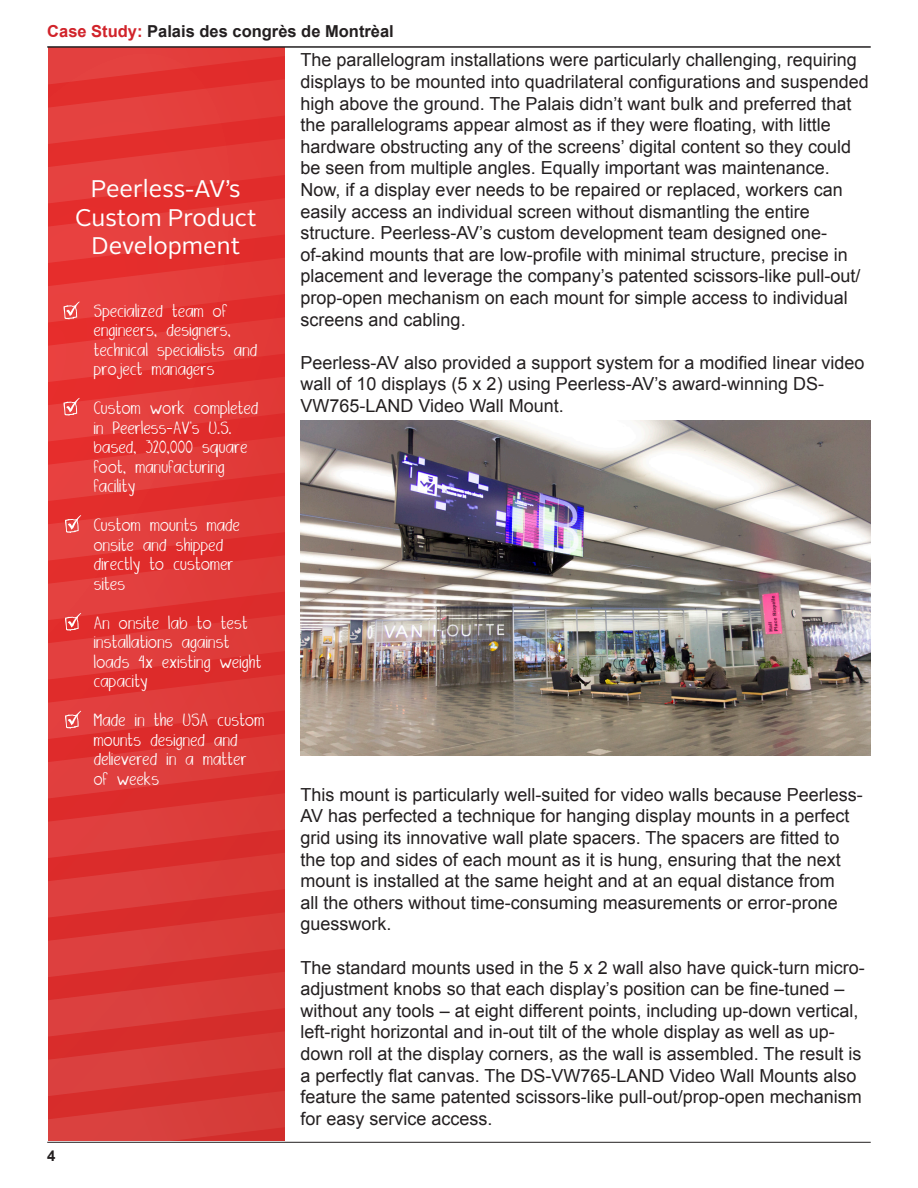
<style>
.page{position:relative;width:918px;height:1188px;background:#fff}
.page>*{position:absolute;margin:0;border:0;box-sizing:border-box;transform-origin:0 0}
.t1{font:24px/28.8px "Alright Sans";color:#fff;text-align:center}
.t2{font:18px/21.6px "Arial";color:#231f20}
.t3{font:18px/19.5px "Amanda";color:#fff}
.t4{font:700 16.5px "Arial";color:#231f20}
.t5{font:700 15px "Arial";color:#231f20}
.s1{color:#d1232a}
</style>
<div class="page">
<svg style="left:48px;top:414px;width:236px;height:53px;background:#e23634"></svg>
<svg style="left:48px;top:355px;width:236px;height:59px;background:#e33735"></svg>
<svg style="left:48px;top:295px;width:236px;height:60px;background:#e43735"></svg>
<svg style="left:48px;top:467px;width:236px;height:119px;background:#e13735"></svg>
<svg style="left:48px;top:236px;width:236px;height:59px;background:#e43736"></svg>
<svg style="left:48px;top:176px;width:236px;height:60px;background:#e43736"></svg>
<svg style="left:48px;top:48px;width:236px;height:128px;background:#e23836"></svg>
<svg style="left:48px;top:950px;width:236px;height:53px;background:#d83634"></svg>
<svg style="left:48px;top:890px;width:236px;height:60px;background:#da3735"></svg>
<svg style="left:48px;top:1003px;width:236px;height:138px;background:#d73836"></svg>
<svg style="left:48px;top:831px;width:236px;height:59px;background:#db3635"></svg>
<svg style="left:48px;top:771px;width:236px;height:60px;background:#dc3635"></svg>
<svg style="left:48px;top:586px;width:236px;height:185px;background:#de3635"></svg>
<hr style="left:47px;top:46px;width:824px;height:2px;background:#231f20">
<hr style="left:47px;top:1142px;width:824px;height:1px;background:#231f20">
<svg style="left:64px;top:301px;width:16px;height:18px"></svg>
<svg style="left:64px;top:398px;width:16px;height:18px"></svg>
<svg style="left:65px;top:515px;width:16px;height:18px"></svg>
<svg style="left:65px;top:613px;width:16px;height:18px"></svg>
<svg style="left:65px;top:711px;width:16px;height:18px"></svg>
<img style="left:301px;top:420px;width:570px;height:335px">
<p class="t4" style="left:47px;top:20px;width:348px"><span class="s1">Case Study:</span> Palais des congrès de Montrèal</p>
<p class="t1" style="left:75px;top:174px;width:183px">Peerless-AV’s<br>Custom Product<br>Development</p>
<p class="t3" style="left:94px;top:302px;width:165px">Specialized team of engineers, designers, technical specialists and project managers</p>
<p class="t3" style="left:94px;top:400px;width:166px">Custom work completed in Peerless-AV's U.S. based, 320,000 square foot, manufacturing facility</p>
<p class="t3" style="left:94px;top:517px;width:148px">Custom mounts made onsite and shipped directly to customer sites</p>
<p class="t3" style="left:94px;top:614px;width:169px">An onsite lab to test installations against loads 4x existing weight capacity</p>
<p class="t3" style="left:94px;top:712px;width:172px">Made in the USA custom mounts designed and delievered in a matter of weeks</p>
<p class="t5" style="left:47px;top:1145px;width:10px">4</p>
<p class="t2" style="left:301px;top:50px;width:570px">The parallelogram installations were particularly challenging, requiring displays to be mounted into quadrilateral configurations and suspended high above the ground. The Palais didn’t want bulk and preferred that the parallelograms appear almost as if they were floating, with little hardware obstructing any of the screens’ digital content so they could be seen from multiple angles. Equally important was maintenance.<br>Now, if a display ever needs to be repaired or replaced, workers can easily access an individual screen without dismantling the entire structure. Peerless-AV’s custom development team designed one&shy;of-akind mounts that are low-profile with minimal structure, precise in placement and leverage the company’s patented scissors-like pull-out/ prop-open mechanism on each mount for simple access to individual screens and cabling.</p>
<p class="t2" style="left:301px;top:352px;width:565px">Peerless-AV also provided a support system for a modified linear video wall of 10 displays (5 x 2) using Peerless-AV’s award-winning DS-<br>VW765-LAND Video Wall Mount.</p>
<p class="t2" style="left:301px;top:784px;width:564px">This mount is particularly well-suited for video walls because Peerless-AV has perfected a technique for hanging display mounts in a perfect grid using its innovative wall plate spacers. The spacers are fitted to the top and sides of each mount as it is hung, ensuring that the next mount is installed at the same height and at an equal distance from<br>all the others without time-consuming measurements or error-prone guesswork.</p>
<p class="t2" style="left:301px;top:957px;width:566px">The standard mounts used in the 5 x 2 wall also have quick-turn micro&shy;adjustment knobs so that each display’s position can be fine-tuned – without any tools – at eight different points, including up-down vertical, left-right horizontal and in-out tilt of the whole display as well as up&shy;down roll at the display corners, as the wall is assembled. The result is a perfectly flat canvas. The DS-VW765-LAND Video Wall Mounts also feature the same patented scissors-like pull-out/prop-open mechanism for easy service access.</p>
</div>
